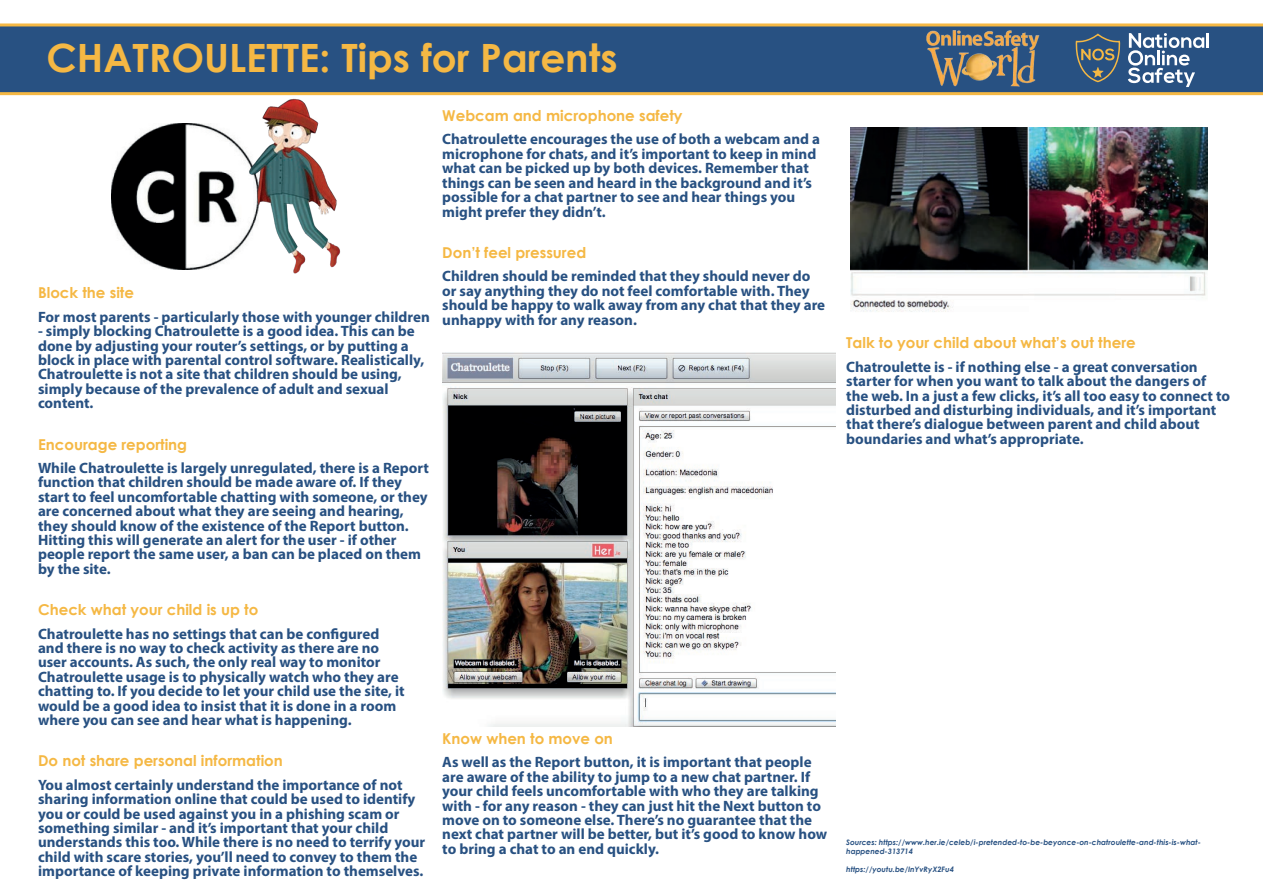
<style>
.page{position:relative;width:1263px;height:893px;background:#fff}
.page>*{position:absolute;margin:0;border:0;box-sizing:border-box;transform-origin:0 0}
.t1{font:700 39px "Century Gothic";color:#f5b844}
.t2{font:700 15px/14.4px "Myriad Pro";color:#285182}
.t3{font:700 15px "Century Gothic";color:#f5b844}
.t4{font:italic 700 7.5px/9px "Century Gothic";color:#285182}
</style>
<div class="page">
<img style="left:112px;top:123px;width:130px;height:147px">
<svg style="left:0;top:23px;width:1263px;height:72px;background:#3d5c7d"></svg>
<hr style="left:1206px;top:33px;width:3px;height:15px;background:#fff">
<svg style="left:1128px;top:33px;width:76px;height:54px"></svg>
<svg style="left:1075px;top:33px;width:46px;height:58px;background:#4a6277"></svg>
<img style="left:242px;top:95px;width:111px;height:179px">
<img style="left:923px;top:29px;width:118px;height:58px">
<img style="left:442px;top:353px;width:393px;height:373px">
<img style="left:850px;top:128px;width:358px;height:184px">
<h1 class="t1" style="left:47px;top:28px;width:572px">CHATROULETTE: Tips for Parents</h1>
<p class="t3" style="left:38px;top:282px;width:98px">Block the site</p>
<p class="t2" style="left:38px;top:309px;width:393px">For most parents - particularly those with younger children</p>
<p class="t2" style="left:38px;top:323px;width:388px">- simply blocking Chatroulette is a good idea. This can be done by adjusting your router’s settings, or by putting a block in place with parental control software. Realistically, Chatroulette is not a site that children should be using, simply because of the prevalence of adult and sexual content.</p>
<p class="t3" style="left:38px;top:433px;width:151px">Encourage reporting</p>
<p class="t2" style="left:38px;top:460px;width:392px">While Chatroulette is largely unregulated, there is a Report function that children should be made aware of. If they start to feel uncomfortable chatting with someone, or they are concerned about what they are seeing and hearing, they should know of the existence of the Report button.<br>Hitting this will generate an alert for the user - if other people report the same user, a ban can be placed on them by the site.</p>
<p class="t3" style="left:38px;top:598px;width:222px">Check what your child is up to</p>
<p class="t2" style="left:38px;top:626px;width:368px">Chatroulette has no settings that can be configured and there is no way to check activity as there are no user accounts. As such, the only real way to monitor Chatroulette usage is to physically watch who they are chatting to. If you decide to let your child use the site, it would be a good idea to insist that it is done in a room where you can see and hear what is happening.</p>
<p class="t3" style="left:38px;top:750px;width:246px">Do not share personal information</p>
<p class="t2" style="left:38px;top:777px;width:389px">You almost certainly understand the importance of not sharing information online that could be used to identify you or could be used against you in a phishing scam or something similar - and it’s important that your child understands this too. While there is no need to terrify your child with scare stories, you’ll need to convey to them the importance of keeping private information to themselves.</p>
<p class="t3" style="left:442px;top:104px;width:242px">Webcam and microphone safety</p>
<p class="t2" style="left:442px;top:132px;width:379px">Chatroulette encourages the use of both a webcam and a microphone for chats, and it’s important to keep in mind what can be picked up by both devices. Remember that things can be seen and heard in the background and it’s possible for a chat partner to see and hear things you might prefer they didn’t.</p>
<p class="t3" style="left:442px;top:241px;width:145px">Don’t feel pressured</p>
<p class="t2" style="left:442px;top:269px;width:384px">Children should be reminded that they should never do or say anything they do not feel comfortable with. They should be happy to walk away from any chat that they are unhappy with for any reason.</p>
<p class="t3" style="left:442px;top:727px;width:172px">Know when to move on</p>
<p class="t2" style="left:442px;top:755px;width:387px">As well as the Report button, it is important that people are aware of the ability to jump to a new chat partner. If your child feels uncomfortable with who they are talking with - for any reason - they can just hit the Next button to move on to someone else. There’s no guarantee that the next chat partner will be better, but it’s good to know how to bring a chat to an end quickly.</p>
<p class="t3" style="left:846px;top:331px;width:291px">Talk to your child about what’s out there</p>
<p class="t2" style="left:846px;top:359px;width:385px">Chatroulette is - if nothing else - a great conversation starter for when you want to talk about the dangers of the web. In a just a few clicks, it’s all too easy to connect to disturbed and disturbing individuals, and it’s important that there’s dialogue between parent and child about boundaries and what’s appropriate.</p>
<p class="t4" style="left:846px;top:837px;width:356px">Sources: https://www.her.ie/celeb/i-pretended-to-be-beyonce-on-chatroulette-and-this-is-what&shy;happened-313714</p>
<p class="t4" style="left:846px;top:864px;width:109px">https://youtu.be/InYvRyX2Fu4</p>
</div>
